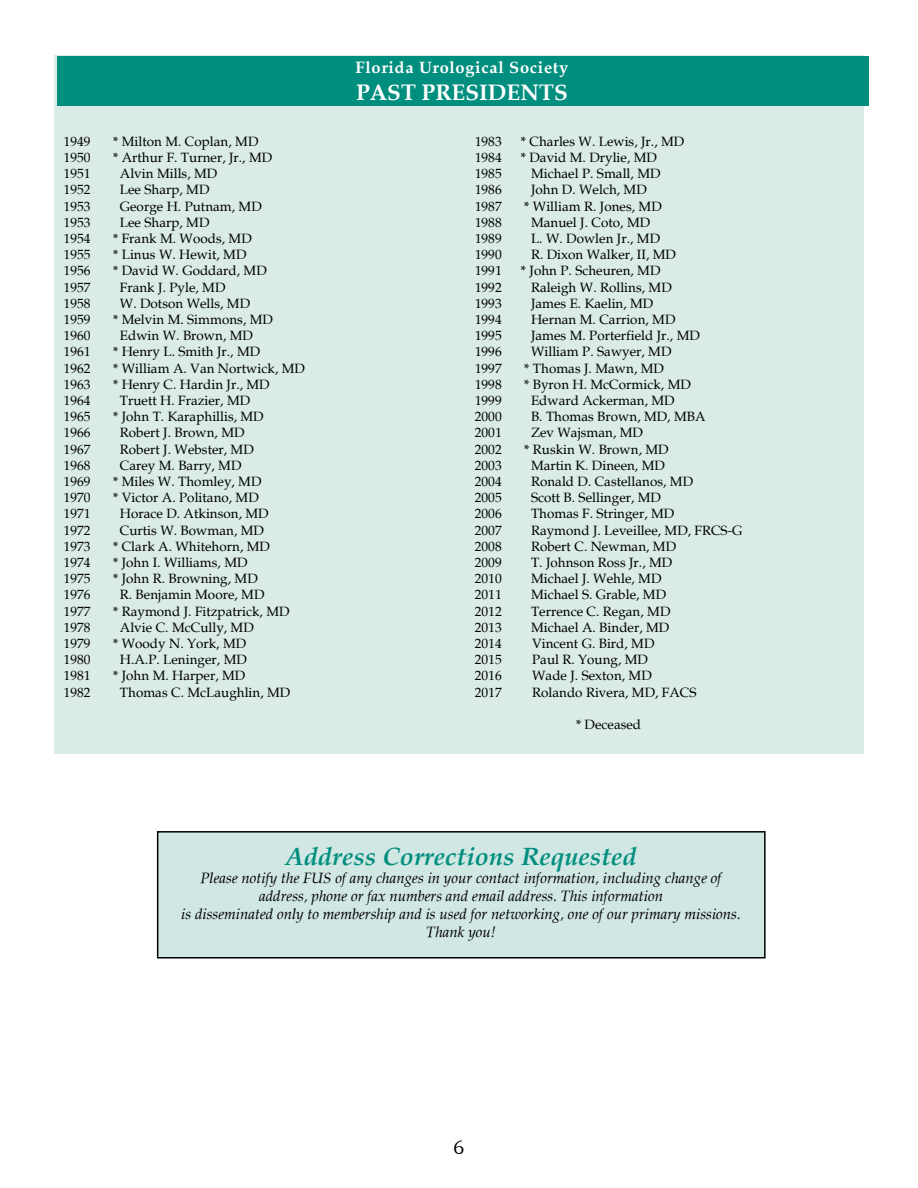
<style>
.page{position:relative;width:918px;height:1188px;background:#fff}
.page>*{position:absolute;margin:0;border:0;box-sizing:border-box;transform-origin:0 0}
.t1{font:italic 700 25.5px "Palatino";color:#008e7f}
.t2{font:700 22.5px "Palatia";color:#fff}
.t3{font:18px "Southern Plain";color:#000}
.t4{font:700 16.5px "Palatia";letter-spacing:.04em;color:#fff}
.t5{font:italic 15px/18px "Palatia";color:#000;text-align:center}
.t6{font:13.5px "Palatia";color:#000}
</style>
<div class="page">
<div style="left:54px;top:55px;width:810px;height:699px;background:#daebe8"></div>
<div style="left:57px;top:56px;width:811px;height:50px;background:#008e7f"></div>
<div style="left:158px;top:832px;width:607px;height:126px;background:#d1e7e4"></div>
<div style="left:157px;top:831px;width:609px;height:127px;border:2px solid #000"></div>
<p class="t6" style="left:64px;top:133px;width:28px">1949</p>
<p class="t6" style="left:113px;top:133px;width:147px">* Milton M. Coplan, MD</p>
<p class="t6" style="left:64px;top:149px;width:28px">1950</p>
<p class="t6" style="left:113px;top:149px;width:161px">* Arthur F. Turner, Jr., MD</p>
<p class="t6" style="left:64px;top:165px;width:28px">1951</p>
<p class="t6" style="left:120px;top:165px;width:99px">Alvin Mills, MD</p>
<p class="t6" style="left:64px;top:182px;width:28px">1952</p>
<p class="t6" style="left:120px;top:182px;width:91px">Lee Sharp, MD</p>
<p class="t6" style="left:64px;top:198px;width:28px">1953</p>
<p class="t6" style="left:120px;top:198px;width:143px">George H. Putnam, MD</p>
<p class="t6" style="left:64px;top:214px;width:28px">1953</p>
<p class="t6" style="left:120px;top:214px;width:91px">Lee Sharp, MD</p>
<p class="t6" style="left:64px;top:230px;width:28px">1954</p>
<p class="t6" style="left:113px;top:230px;width:140px">* Frank M. Woods, MD</p>
<p class="t6" style="left:64px;top:246px;width:28px">1955</p>
<p class="t6" style="left:113px;top:246px;width:135px">* Linus W. Hewit, MD</p>
<p class="t6" style="left:64px;top:263px;width:28px">1956</p>
<p class="t6" style="left:113px;top:263px;width:155px">* David W. Goddard, MD</p>
<p class="t6" style="left:64px;top:279px;width:28px">1957</p>
<p class="t6" style="left:120px;top:279px;width:107px">Frank J. Pyle, MD</p>
<p class="t6" style="left:64px;top:295px;width:28px">1958</p>
<p class="t6" style="left:120px;top:295px;width:132px">W. Dotson Wells, MD</p>
<p class="t6" style="left:64px;top:311px;width:28px">1959</p>
<p class="t6" style="left:113px;top:311px;width:161px">* Melvin M. Simmons, MD</p>
<p class="t6" style="left:64px;top:327px;width:28px">1960</p>
<p class="t6" style="left:120px;top:327px;width:135px">Edwin W. Brown, MD</p>
<p class="t6" style="left:64px;top:344px;width:28px">1961</p>
<p class="t6" style="left:113px;top:344px;width:149px">* Henry L. Smith Jr., MD</p>
<p class="t6" style="left:64px;top:360px;width:28px">1962</p>
<p class="t6" style="left:113px;top:360px;width:193px">* William A. Van Nortwick, MD</p>
<p class="t6" style="left:64px;top:376px;width:28px">1963</p>
<p class="t6" style="left:113px;top:376px;width:158px">* Henry C. Hardin Jr., MD</p>
<p class="t6" style="left:64px;top:392px;width:28px">1964</p>
<p class="t6" style="left:120px;top:392px;width:132px">Truett H. Frazier, MD</p>
<p class="t6" style="left:64px;top:408px;width:28px">1965</p>
<p class="t6" style="left:113px;top:408px;width:152px">* John T. Karaphillis, MD</p>
<p class="t6" style="left:64px;top:425px;width:28px">1966</p>
<p class="t6" style="left:120px;top:425px;width:126px">Robert J. Brown, MD</p>
<p class="t6" style="left:64px;top:441px;width:28px">1967</p>
<p class="t6" style="left:120px;top:441px;width:136px">Robert J. Webster, MD</p>
<p class="t6" style="left:64px;top:457px;width:28px">1968</p>
<p class="t6" style="left:120px;top:457px;width:123px">Carey M. Barry, MD</p>
<p class="t6" style="left:64px;top:473px;width:28px">1969</p>
<p class="t6" style="left:113px;top:473px;width:150px">* Miles W. Thomley, MD</p>
<p class="t6" style="left:64px;top:489px;width:28px">1970</p>
<p class="t6" style="left:113px;top:489px;width:147px">* Victor A. Politano, MD</p>
<p class="t6" style="left:64px;top:506px;width:28px">1971</p>
<p class="t6" style="left:120px;top:506px;width:150px">Horace D. Atkinson, MD</p>
<p class="t6" style="left:64px;top:522px;width:28px">1972</p>
<p class="t6" style="left:120px;top:522px;width:146px">Curtis W. Bowman, MD</p>
<p class="t6" style="left:64px;top:538px;width:28px">1973</p>
<p class="t6" style="left:113px;top:538px;width:158px">* Clark A. Whitehorn, MD</p>
<p class="t6" style="left:64px;top:554px;width:28px">1974</p>
<p class="t6" style="left:113px;top:554px;width:136px">* John I. Williams, MD</p>
<p class="t6" style="left:64px;top:570px;width:28px">1975</p>
<p class="t6" style="left:113px;top:570px;width:146px">* John R. Browning, MD</p>
<p class="t6" style="left:64px;top:587px;width:28px">1976</p>
<p class="t6" style="left:120px;top:587px;width:146px">R. Benjamin Moore, MD</p>
<p class="t6" style="left:64px;top:603px;width:28px">1977</p>
<p class="t6" style="left:113px;top:603px;width:178px">* Raymond J. Fitzpatrick, MD</p>
<p class="t6" style="left:64px;top:619px;width:28px">1978</p>
<p class="t6" style="left:120px;top:619px;width:135px">Alvie C. McCully, MD</p>
<p class="t6" style="left:64px;top:635px;width:28px">1979</p>
<p class="t6" style="left:113px;top:635px;width:135px">* Woody N. York, MD</p>
<p class="t6" style="left:64px;top:651px;width:28px">1980</p>
<p class="t6" style="left:120px;top:651px;width:129px">H.A.P. Leninger, MD</p>
<p class="t6" style="left:64px;top:668px;width:28px">1981</p>
<p class="t6" style="left:113px;top:668px;width:134px">* John M. Harper, MD</p>
<p class="t6" style="left:64px;top:684px;width:28px">1982</p>
<p class="t6" style="left:120px;top:684px;width:172px">Thomas C. McLaughlin, MD</p>
<p class="t4" style="left:356px;top:58px;width:214px">Florida Urological Society</p>
<h2 class="t2" style="left:356px;top:79px;width:213px">PAST PRESIDENTS</h2>
<p class="t6" style="left:475px;top:133px;width:28px">1983</p>
<p class="t6" style="left:521px;top:133px;width:165px">* Charles W. Lewis, Jr., MD</p>
<p class="t6" style="left:475px;top:149px;width:28px">1984</p>
<p class="t6" style="left:521px;top:149px;width:138px">* David M. Drylie, MD</p>
<p class="t6" style="left:475px;top:165px;width:28px">1985</p>
<p class="t6" style="left:531px;top:165px;width:131px">Michael P. Small, MD</p>
<p class="t6" style="left:475px;top:182px;width:28px">1986</p>
<p class="t6" style="left:531px;top:182px;width:117px">John D. Welch, MD</p>
<p class="t6" style="left:475px;top:198px;width:28px">1987</p>
<p class="t6" style="left:524px;top:198px;width:139px">* William R. Jones, MD</p>
<p class="t6" style="left:475px;top:214px;width:28px">1988</p>
<p class="t6" style="left:531px;top:214px;width:121px">Manuel J. Coto, MD</p>
<p class="t6" style="left:475px;top:230px;width:28px">1989</p>
<p class="t6" style="left:531px;top:230px;width:131px">L. W. Dowlen Jr., MD</p>
<p class="t6" style="left:475px;top:246px;width:28px">1990</p>
<p class="t6" style="left:531px;top:246px;width:147px">R. Dixon Walker, II, MD</p>
<p class="t6" style="left:475px;top:263px;width:28px">1991</p>
<p class="t6" style="left:521px;top:263px;width:141px">* John P. Scheuren, MD</p>
<p class="t6" style="left:475px;top:279px;width:28px">1992</p>
<p class="t6" style="left:531px;top:279px;width:142px">Raleigh W. Rollins, MD</p>
<p class="t6" style="left:475px;top:295px;width:28px">1993</p>
<p class="t6" style="left:531px;top:295px;width:124px">James E. Kaelin, MD</p>
<p class="t6" style="left:475px;top:311px;width:28px">1994</p>
<p class="t6" style="left:531px;top:311px;width:146px">Hernan M. Carrion, MD</p>
<p class="t6" style="left:475px;top:327px;width:28px">1995</p>
<p class="t6" style="left:531px;top:327px;width:170px">James M. Porterfield Jr., MD</p>
<p class="t6" style="left:475px;top:344px;width:28px">1996</p>
<p class="t6" style="left:531px;top:344px;width:142px">William P. Sawyer, MD</p>
<p class="t6" style="left:475px;top:360px;width:28px">1997</p>
<p class="t6" style="left:524px;top:360px;width:141px">* Thomas J. Mawn, MD</p>
<p class="t6" style="left:475px;top:376px;width:28px">1998</p>
<p class="t6" style="left:524px;top:376px;width:168px">* Byron H. McCormick, MD</p>
<p class="t6" style="left:475px;top:392px;width:28px">1999</p>
<p class="t6" style="left:531px;top:392px;width:145px">Edward Ackerman, MD</p>
<p class="t6" style="left:475px;top:408px;width:28px">2000</p>
<p class="t6" style="left:531px;top:408px;width:176px">B. Thomas Brown, MD, MBA</p>
<p class="t6" style="left:475px;top:425px;width:28px">2001</p>
<p class="t6" style="left:531px;top:425px;width:114px">Zev Wajsman, MD</p>
<p class="t6" style="left:475px;top:441px;width:28px">2002</p>
<p class="t6" style="left:524px;top:441px;width:146px">* Ruskin W. Brown, MD</p>
<p class="t6" style="left:475px;top:457px;width:28px">2003</p>
<p class="t6" style="left:531px;top:457px;width:135px">Martin K. Dineen, MD</p>
<p class="t6" style="left:475px;top:473px;width:28px">2004</p>
<p class="t6" style="left:531px;top:473px;width:164px">Ronald D. Castellanos, MD</p>
<p class="t6" style="left:475px;top:489px;width:28px">2005</p>
<p class="t6" style="left:531px;top:489px;width:132px">Scott B. Sellinger, MD</p>
<p class="t6" style="left:475px;top:506px;width:28px">2006</p>
<p class="t6" style="left:531px;top:506px;width:145px">Thomas F. Stringer, MD</p>
<p class="t6" style="left:475px;top:522px;width:28px">2007</p>
<p class="t6" style="left:531px;top:522px;width:213px">Raymond J. Leveillee, MD, FRCS-G</p>
<p class="t6" style="left:475px;top:538px;width:28px">2008</p>
<p class="t6" style="left:531px;top:538px;width:147px">Robert C. Newman, MD</p>
<p class="t6" style="left:475px;top:554px;width:28px">2009</p>
<p class="t6" style="left:531px;top:554px;width:143px">T. Johnson Ross Jr., MD</p>
<p class="t6" style="left:475px;top:570px;width:28px">2010</p>
<p class="t6" style="left:531px;top:570px;width:132px">Michael J. Wehle, MD</p>
<p class="t6" style="left:475px;top:587px;width:28px">2011</p>
<p class="t6" style="left:531px;top:587px;width:137px">Michael S. Grable, MD</p>
<p class="t6" style="left:475px;top:603px;width:28px">2012</p>
<p class="t6" style="left:531px;top:603px;width:141px">Terrence C. Regan, MD</p>
<p class="t6" style="left:475px;top:619px;width:28px">2013</p>
<p class="t6" style="left:531px;top:619px;width:140px">Michael A. Binder, MD</p>
<p class="t6" style="left:475px;top:635px;width:28px">2014</p>
<p class="t6" style="left:532px;top:635px;width:124px">Vincent G. Bird, MD</p>
<p class="t6" style="left:475px;top:651px;width:28px">2015</p>
<p class="t6" style="left:532px;top:651px;width:117px">Paul R. Young, MD</p>
<p class="t6" style="left:475px;top:668px;width:28px">2016</p>
<p class="t6" style="left:532px;top:668px;width:121px">Wade J. Sexton, MD</p>
<p class="t6" style="left:475px;top:684px;width:28px">2017</p>
<p class="t6" style="left:532px;top:684px;width:166px">Rolando Rivera, MD, FACS</p>
<p class="t6" style="left:576px;top:716px;width:67px">* Deceased</p>
<h1 class="t1" style="left:285px;top:841px;width:353px">Address Corrections Requested</h1>
<p class="t5" style="left:181px;top:869px;width:561px">Please notify the FUS of any changes in your contact information, including change of address, phone or fax numbers and email address. This information<br>is disseminated only to membership and is used for networking, one of our primary missions.<br>Thank you!</p>
<h3 class="t3" style="left:454px;top:1137px;width:12px">6</h3>
</div>
